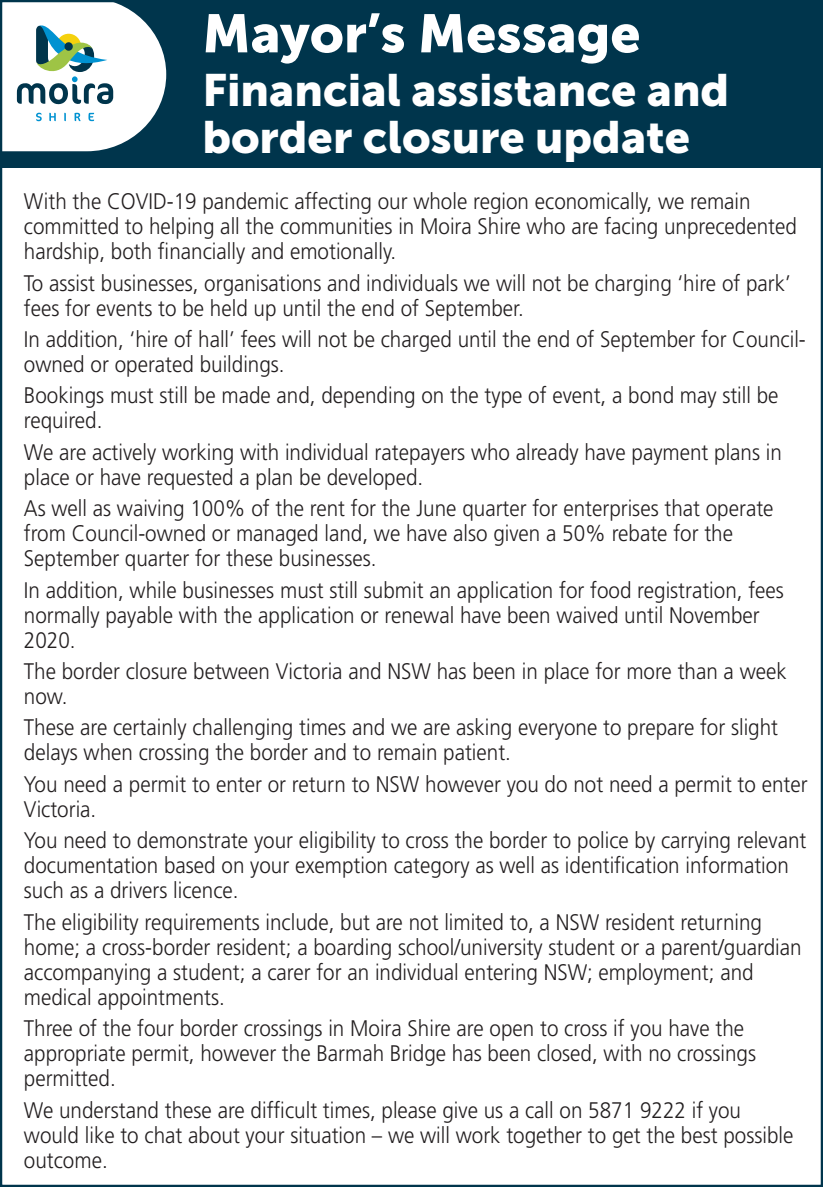
<style>
.page{position:relative;width:823px;height:1187px;background:#fff}
.page>*{position:absolute;margin:0;border:0;box-sizing:border-box;transform-origin:0 0}
.t1{font:53.55px "Museo Sans 900";color:#fff}
.t2{font:45px/47.2px "Museo Sans 900";color:#fff}
.t3{font:300 22.5px/25px "Frutiger";color:#231f20;scale:.92 1}
</style>
<div class="page">
<div style="left:0;top:0;width:823px;height:167px;background:#00354c"></div>
<svg style="left:3px;top:3px;width:163px;height:148px"></svg>
<div style="left:64px;top:42px;width:9px;height:9px;background:#00354c;border-radius:50%"></div>
<h1 class="t1" style="left:202px;top:3px;width:440px">Mayor’s Message</h1>
<h2 class="t2" style="left:202px;top:66px;width:528px">Financial assistance and border closure update</h2>
<p class="t3" style="left:24px;top:189px;width:842px">With the COVID-19 pandemic affecting our whole region economically, we remain committed to helping all the communities in Moira Shire who are facing unprecedented hardship, both financially and emotionally.</p>
<p class="t3" style="left:24px;top:270px;width:835px">To assist businesses, organisations and individuals we will not be charging ‘hire of park’ fees for events to be held up until the end of September.</p>
<p class="t3" style="left:24px;top:326px;width:851px">In addition, ‘hire of hall’ fees will not be charged until the end of September for Council&shy;owned or operated buildings.</p>
<p class="t3" style="left:24px;top:383px;width:822px">Bookings must still be made and, depending on the type of event, a bond may still be required.</p>
<p class="t3" style="left:24px;top:439px;width:825px">We are actively working with individual ratepayers who already have payment plans in place or have requested a plan be developed.</p>
<p class="t3" style="left:24px;top:496px;width:816px">As well as waiving 100% of the rent for the June quarter for enterprises that operate from Council-owned or managed land, we have also given a 50% rebate for the<br>September quarter for these businesses.</p>
<p class="t3" style="left:24px;top:577px;width:827px">In addition, while businesses must still submit an application for food registration, fees normally payable with the application or renewal have been waived until November<br>2020.</p>
<p class="t3" style="left:24px;top:658px;width:830px">The border closure between Victoria and NSW has been in place for more than a week now.</p>
<p class="t3" style="left:24px;top:715px;width:821px">These are certainly challenging times and we are asking everyone to prepare for slight delays when crossing the border and to remain patient.</p>
<p class="t3" style="left:24px;top:771px;width:853px">You need a permit to enter or return to NSW however you do not need a permit to enter<br>Victoria.</p>
<p class="t3" style="left:24px;top:828px;width:852px">You need to demonstrate your eligibility to cross the border to police by carrying relevant documentation based on your exemption category as well as identification information such as a drivers licence.</p>
<p class="t3" style="left:24px;top:909px;width:847px">The eligibility requirements include, but are not limited to, a NSW resident returning home; a cross-border resident; a boarding school/university student or a parent/guardian accompanying a student; a carer for an individual entering NSW; employment; and medical appointments.</p>
<p class="t3" style="left:24px;top:1015px;width:797px">Three of the four border crossings in Moira Shire are open to cross if you have the appropriate permit, however the Barmah Bridge has been closed, with no crossings permitted.</p>
<p class="t3" style="left:24px;top:1097px;width:838px">We understand these are difficult times, please give us a call on 5871 9222 if you would like to chat about your situation – we will work together to get the best possible outcome.</p>
</div>
